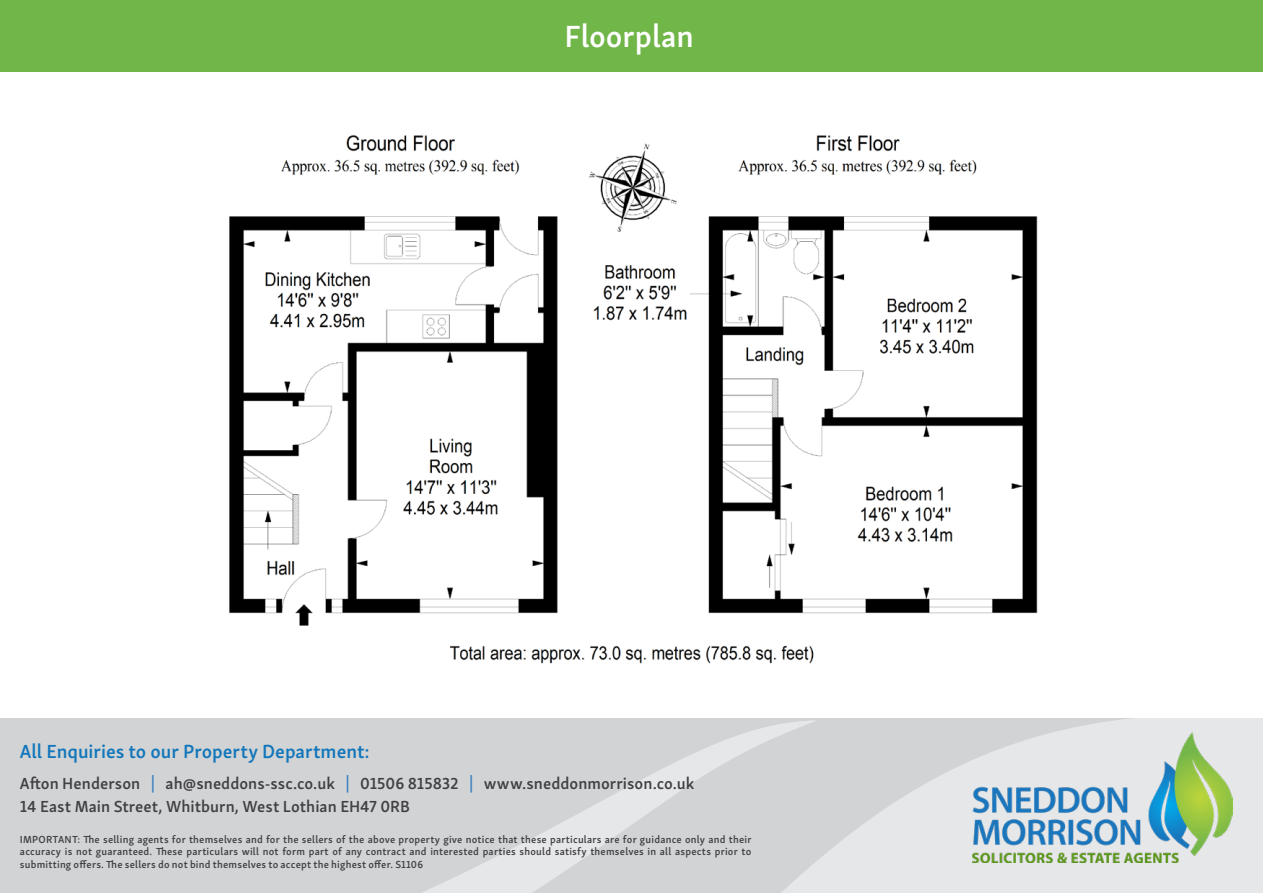
<style>
.page{position:relative;width:1263px;height:893px;background:#fff}
.page>*{position:absolute;margin:0;border:0;box-sizing:border-box;transform-origin:0 0}
.t1{font:600 31.5px "Skolar Sans PE";letter-spacing:-.005em;color:#fff}
.t2{font:600 19.5px "Skolar Sans PE";color:#1176bb}
.t3{font:600 16.5px/22.5px "Skolar Sans PE";color:#414042}
.t4{font:600 10.5px/12.6px "Skolar Sans PE";letter-spacing:.02em;color:#414042;text-align:justify}
.s1{color:#3a7fc0}
</style>
<div class="page">
<div style="left:0;top:718px;width:1263px;height:175px;background:#e6e7e8"></div>
<svg style="left:0;top:718px;width:1133px;height:175px;fill:#d1d3d4"></svg>
<div style="left:0;top:0;width:1263px;height:73px;background:#71b649"></div>
<img style="left:972px;top:733px;width:261px;height:129px">
<img style="left:229px;top:135px;width:809px;height:529px">
<h1 class="t1" style="left:565px;top:12px;width:131px">Floorplan</h1>
<h2 class="t2" style="left:20px;top:735px;width:351px">All Enquiries to our Property Department:</h2>
<h3 class="t3" style="left:20px;top:771px;width:676px">Afton Henderson <span class="s1">|</span> ah@sneddons-ssc.co.uk <span class="s1">|</span> 01506 815832 <span class="s1">|</span> www.sneddonmorrison.co.uk<br>14 East Main Street, Whitburn, West Lothian EH47 0RB</h3>
<p class="t4" style="left:20px;top:832px;width:733px">IMPORTANT: The selling agents for themselves and for the sellers of the above property give notice that these particulars are for guidance only and their accuracy is not guaranteed. These particulars will not form part of any contract and interested parties should satisfy themselves in all aspects prior to submitting offers. The sellers do not bind themselves to accept the highest offer. S1106</p>
</div>
